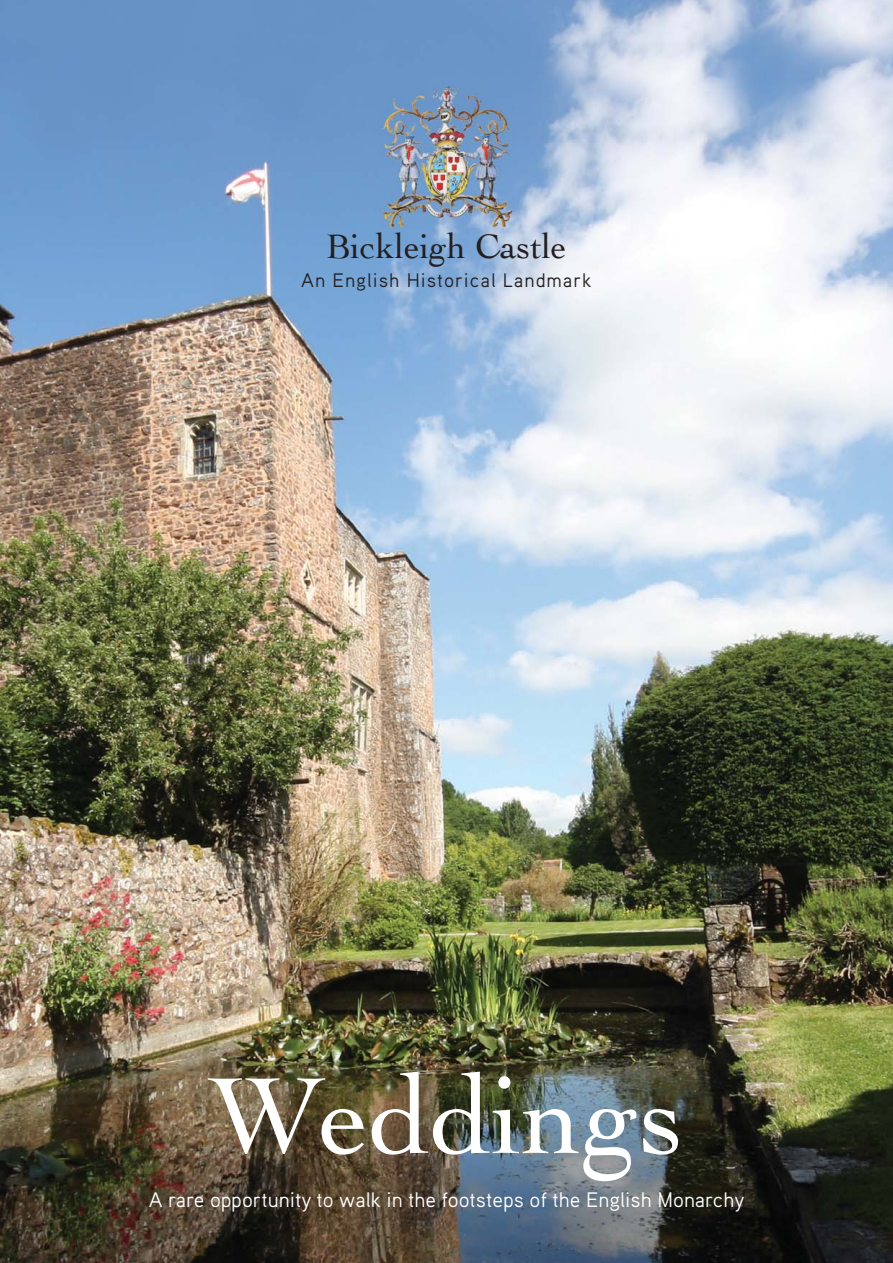
<style>
.page{position:relative;width:893px;height:1263px;background:#fff}
.page>*{position:absolute;margin:0;border:0;box-sizing:border-box;transform-origin:0 0}
.t1{font:114px "Cochin";color:#fff}
.t2{font:35.7px "Cochin";color:#231f20}
.t3{font:21px "Aaux Pro";color:#fff}
.t4{font:19.5px "Aaux Pro";letter-spacing:.05em;color:#231f20}
</style>
<div class="page">
<img style="left:0;top:0;width:893px;height:1263px">
<img style="left:380px;top:76px;width:134px;height:151px">
<h2 class="t2" style="left:326px;top:226px;width:242px">Bickleigh Castle</h2>
<p class="t4" style="left:301px;top:268px;width:292px">An English Historical Landmark</p>
<h1 class="t1" style="left:209px;top:1050px;width:476px">Weddings</h1>
<p class="t3" style="left:149px;top:1187px;width:597px">A rare opportunity to walk in the footsteps of the English Monarchy</p>
</div>
